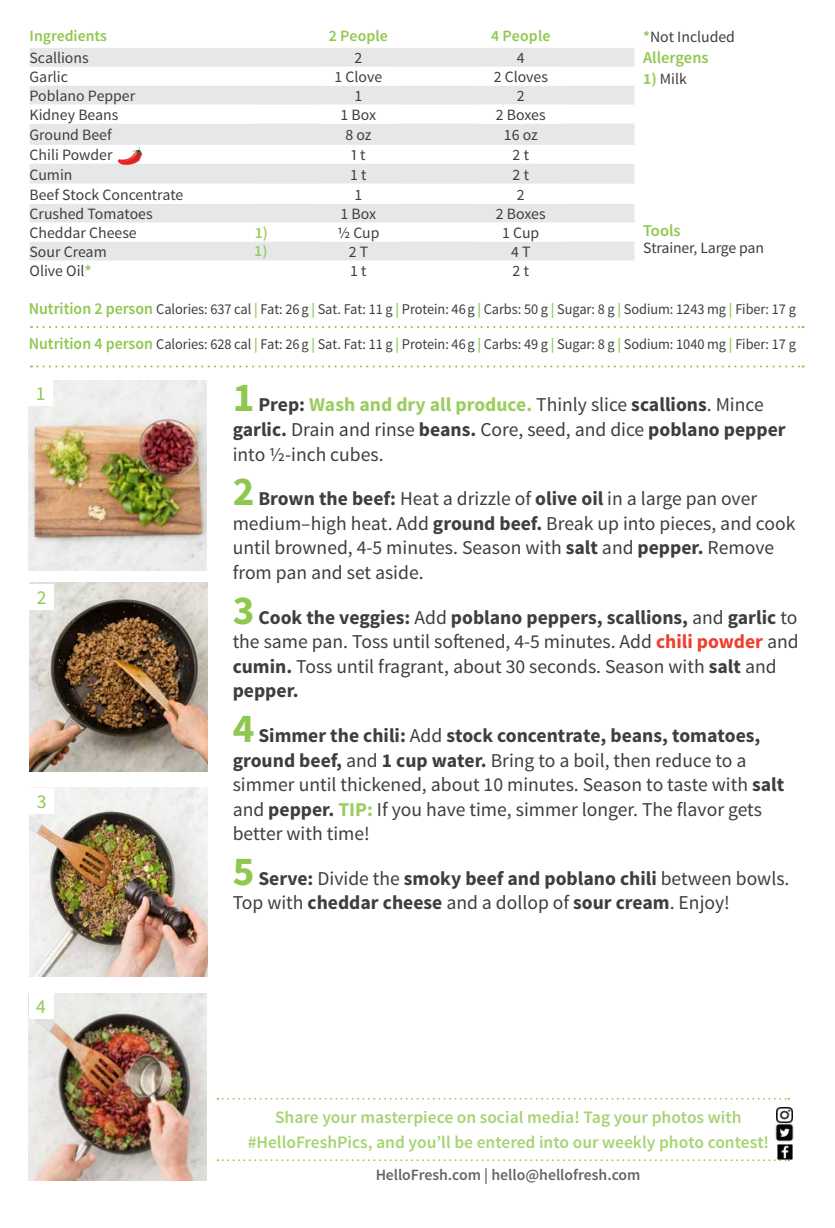
<style>
.page{position:relative;width:835px;height:1228px;background:#fff}
.page>*{position:absolute;margin:0;border:0;box-sizing:border-box;transform-origin:0 0}
.t1{font:19.6px/24.5px "Source Sans Pro";color:#3e3e3f}
.t2{font:700 19.6px/24.5px "Source Sans Pro";color:#3e3e3f}
.t3{font:19.6px "Source Sans Pro";color:#8fc84e}
.t4{font:600 17.5px/24.5px "Source Sans Pro";color:#8fc84f;text-align:center}
.t5{font:600 16.45px "Source Sans Pro";color:#8fc84e}
.t6{font:15.75px "Source Sans Pro";color:#3e3e3f}
.t7{font:600 15.75px "Source Sans Pro";color:#3e3e3f}
.t8{font:600 15.75px "Source Sans Pro";color:#8fc84e}
.t9{font:600 15.75px "Source Sans Pro";color:#9bcd60}
.t10{font:600 15.75px "Source Sans Pro";color:#9bcd5f}
.t11{font:15.58px "Source Sans Pro";color:#3e3e3f}
.t12{font:14.88px "Source Sans Pro";letter-spacing:-.005em;color:#3e3e3f;scale:.96 1}
.s1{font-weight:700;color:#9bcd5f}
.s2{font-weight:600;color:#8fc84e}
.s3{font-weight:600;font-size:16.45px;color:#8fc84e}
.s4{font-weight:700;font-size:41.12px;color:#8fc84e}
.s5{font-weight:700}
.s6{font-weight:700;color:#9bcd60}
.s7{font-weight:700;color:#ef3e2e}
.s8{font-size:41.12px;color:#8fc84e}
.s9{font-weight:400}
</style>
<div class="page">
<img style="left:30px;top:787px;width:178px;height:189px">
<img style="left:29px;top:993px;width:178px;height:187px">
<img style="left:28px;top:380px;width:179px;height:190px">
<img style="left:29px;top:582px;width:178px;height:189px">
<svg style="left:30px;top:48px;width:604px;height:212px;fill:#e6e7e9"></svg>
<svg style="left:30px;top:67px;width:535px;height:174px"></svg>
<div style="left:28px;top:379px;width:25px;height:26px;background:#fff"></div>
<div style="left:30px;top:584px;width:24px;height:25px;background:#fff"></div>
<div style="left:30px;top:787px;width:24px;height:26px;background:#fff"></div>
<div style="left:29px;top:993px;width:24px;height:25px;background:#fff"></div>
<svg style="left:31px;top:326px;width:772px;height:2px"></svg>
<svg style="left:31px;top:365px;width:772px;height:2px"></svg>
<img style="left:117px;top:146px;width:27px;height:22px">
<svg style="left:217px;top:1097px;width:572px;height:2px"></svg>
<svg style="left:217px;top:1159px;width:572px;height:1px"></svg>
<img style="left:776px;top:1107px;width:16px;height:15px">
<img style="left:775px;top:1122px;width:19px;height:20px">
<img style="left:777px;top:1144px;width:15px;height:15px">
<p class="t8" style="left:30px;top:26px;width:79px">Ingredients</p>
<p class="t8" style="left:329px;top:26px;width:61px">2 People</p>
<p class="t8" style="left:491px;top:26px;width:61px">4 People</p>
<p class="t6" style="left:30px;top:48px;width:61px">Scallions</p>
<p class="t6" style="left:354px;top:48px;width:9px">2</p>
<p class="t6" style="left:517px;top:48px;width:9px">4</p>
<p class="t6" style="left:30px;top:67px;width:40px">Garlic</p>
<p class="t6" style="left:335px;top:67px;width:49px">1 Clove</p>
<p class="t6" style="left:494px;top:67px;width:56px">2 Cloves</p>
<p class="t6" style="left:30px;top:86px;width:107px">Poblano Pepper</p>
<p class="t6" style="left:354px;top:86px;width:9px">1</p>
<p class="t6" style="left:517px;top:86px;width:9px">2</p>
<p class="t6" style="left:30px;top:105px;width:90px">Kidney Beans</p>
<p class="t6" style="left:341px;top:105px;width:37px">1 Box</p>
<p class="t6" style="left:496px;top:105px;width:51px">2 Boxes</p>
<p class="t6" style="left:30px;top:125px;width:84px">Ground Beef</p>
<p class="t6" style="left:345px;top:125px;width:28px">8 oz</p>
<p class="t6" style="left:504px;top:125px;width:35px">16 oz</p>
<p class="t6" style="left:30px;top:145px;width:84px">Chili Powder</p>
<p class="t6" style="left:351px;top:145px;width:16px">1 t</p>
<p class="t6" style="left:512px;top:145px;width:18px">2 t</p>
<p class="t6" style="left:30px;top:165px;width:44px">Cumin</p>
<p class="t6" style="left:350px;top:165px;width:18px">1 t</p>
<p class="t6" style="left:513px;top:165px;width:18px">2 t</p>
<p class="t6" style="left:30px;top:185px;width:155px">Beef Stock Concentrate</p>
<p class="t6" style="left:354px;top:185px;width:9px">1</p>
<p class="t6" style="left:517px;top:185px;width:9px">2</p>
<p class="t6" style="left:30px;top:204px;width:125px">Crushed Tomatoes</p>
<p class="t6" style="left:341px;top:204px;width:37px">1 Box</p>
<p class="t6" style="left:496px;top:204px;width:51px">2 Boxes</p>
<p class="t6" style="left:30px;top:223px;width:109px">Cheddar Cheese</p>
<p class="t9" style="left:255px;top:223px;width:15px">1)</p>
<p class="t6" style="left:337px;top:223px;width:44px">1/2 Cup</p>
<p class="t6" style="left:502px;top:223px;width:39px">1 Cup</p>
<p class="t6" style="left:30px;top:242px;width:79px">Sour Cream</p>
<p class="t6" style="left:349px;top:242px;width:21px">2 T</p>
<p class="t6" style="left:511px;top:242px;width:21px">4 T</p>
<p class="t6" style="left:30px;top:261px;width:64px">Olive Oil<span class="s1">*</span></p>
<p class="t6" style="left:350px;top:261px;width:18px">1 t</p>
<p class="t6" style="left:513px;top:261px;width:18px">2 t</p>
<p class="t10" style="left:254px;top:241px;width:15px">1)</p>
<p class="t6" style="left:643px;top:27px;width:93px"><span class="s2">*</span>Not Included</p>
<p class="t5" style="left:643px;top:47px;width:67px">Allergens</p>
<p class="t11" style="left:643px;top:69px;width:45px"><span class="s1">1)</span> Milk</p>
<p class="t5" style="left:643px;top:220px;width:39px">Tools</p>
<p class="t6" style="left:643px;top:238px;width:122px">Strainer, Large pan</p>
<p class="t12" style="left:29px;top:299px;width:800px"><span class="s3">Nutrition 2 person</span> Calories: 637 cal <span class="s2">|</span> Fat: 26g <span class="s2">|</span> Sat. Fat: 11 g <span class="s2">|</span> Protein: 46g <span class="s2">|</span> Carbs: 50 g <span class="s2">|</span> Sugar: 8 g <span class="s2">|</span> Sodium: 1243 mg <span class="s2">|</span> Fiber: 17 g</p>
<p class="t12" style="left:29px;top:335px;width:800px"><span class="s3">Nutrition 4 person</span> Calories: 628 cal <span class="s2">|</span> Fat: 26g <span class="s2">|</span> Sat. Fat: 11 g <span class="s2">|</span> Protein: 46g <span class="s2">|</span> Carbs: 49 g <span class="s2">|</span> Sugar: 8 g <span class="s2">|</span> Sodium: 1040 mg <span class="s2">|</span> Fiber: 17 g</p>
<p class="t3" style="left:36px;top:381px;width:11px">1</p>
<p class="t3" style="left:37px;top:585px;width:11px">2</p>
<p class="t3" style="left:37px;top:789px;width:11px">3</p>
<p class="t3" style="left:36px;top:994px;width:11px">4</p>
<p class="t1" style="left:233px;top:393px;width:554px"><span class="s4">1</span> <span class="s5">Prep:</span> <span class="s6">Wash and dry all produce.</span> Thinly slice <span class="s5">scallions</span>. Mince <span class="s5">garlic.</span> Drain and rinse <span class="s5">beans.</span> Core, seed, and dice <span class="s5">poblano pepper </span>into ½-inch cubes.</p>
<p class="t1" style="left:233px;top:487px;width:564px"><span class="s4">2</span> <span class="s5">Brown the beef:</span> Heat a drizzle of <span class="s5">olive oil</span> in a large pan over medium–high heat. Add <span class="s5">ground beef.</span> Break up into pieces, and cook until browned, 4-5 minutes. Season with <span class="s5">salt</span> and <span class="s5">pepper.</span> Remove from pan and set aside.</p>
<p class="t1" style="left:233px;top:605px;width:567px"><span class="s4">3</span> <span class="s5">Cook the veggies:</span> Add <span class="s5">poblano peppers, scallions,</span> and <span class="s5">garlic</span> to the same pan. Toss until softened, 4-5 minutes. Add <span class="s7">chili powder</span> and <span class="s5">cumin.</span> Toss until fragrant, about 30 seconds. Season with <span class="s5">salt</span> and <span class="s5">pepper.</span></p>
<p class="t1" style="left:233px;top:723px;width:553px"><span class="s4">4</span> <span class="s5">Simmer the chili:</span> Add <span class="s5">stock concentrate, beans, tomatoes, ground beef,</span> and <span class="s5">1 cup water.</span> Bring to a boil, then reduce to a simmer until thickened, about 10 minutes. Season to taste with <span class="s5">salt </span>and <span class="s5">pepper.</span> <span class="s1">TIP:</span> If you have time, simmer longer. The flavor gets better with time!</p>
<p class="t2" style="left:233px;top:866px;width:558px"><span class="s8">5</span> Serve: <span class="s9">Divide the</span> smoky beef and poblano chili <span class="s9">between bowls.<br>Top with</span> cheddar cheese <span class="s9">and a dollop of</span> sour cream<span class="s9">. Enjoy!</span></p>
<p class="t4" style="left:247px;top:1105px;width:523px">Share your masterpiece on social media! Tag your photos with #HelloFreshPics, and you’ll be entered into our weekly photo contest!</p>
<p class="t7" style="left:375px;top:1164px;width:267px">HelloFresh.com | hello@hellofresh.com</p>
</div>
